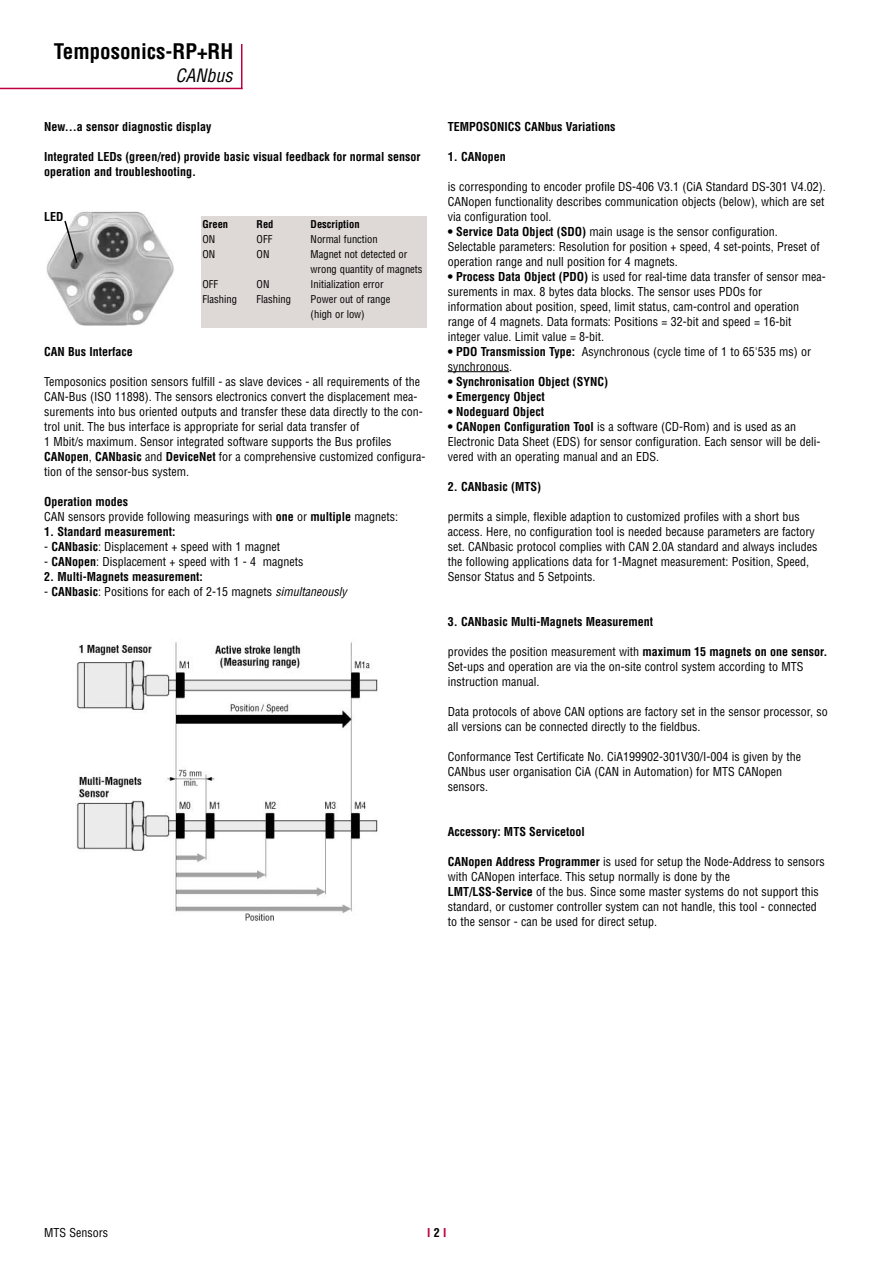
<style>
.page{position:relative;width:893px;height:1263px;background:#fff}
.page>*{position:absolute;margin:0;border:0;box-sizing:border-box;transform-origin:0 0}
.t1{font:700 condensed 21px "Helvetica";color:#000}
.t2{font:italic condensed 18px "Helvetica";color:#000}
.t3{font:condensed 12px/15px "Helvetica";color:#000}
.t4{font:700 condensed 12px/15px "Helvetica";color:#000}
.t5{font:700 condensed 12px "Helvetica";color:#be003e}
.t6{font:condensed 10.5px/15px "Helvetica";color:#000}
.t7{font:700 condensed 10.5px "Helvetica";color:#000}
.s1{font-weight:700}
.s2{font-style:italic}
.s3{color:#000}
</style>
<div class="page">
<hr style="left:0;top:88px;width:243px;height:1px;background:#be003e">
<hr style="left:241px;top:44px;width:1px;height:45px;background:#be003e">
<hr style="left:448px;top:371px;width:61px;height:1px;background:#000">
<img style="left:47px;top:211px;width:127px;height:115px">
<svg style="left:63px;top:219px;width:16px;height:45px"></svg>
<div style="left:201px;top:216px;width:226px;height:111px;background:#ded8d6"></div>
<img style="left:76px;top:641px;width:302px;height:280px">
<h1 class="t1" style="left:54px;top:43px;width:181px">Temposonics-RP+RH</h1>
<h2 class="t2" style="left:175px;top:69px;width:58px">CANbus</h2>
<p class="t4" style="left:44px;top:120px;width:169px">New...a sensor diagnostic display</p>
<p class="t4" style="left:44px;top:150px;width:378px">Integrated LEDs (green/red) provide basic visual feedback for normal sensor operation and troubleshooting.</p>
<p class="t4" style="left:44px;top:210px;width:21px">LED</p>
<p class="t7" style="left:202px;top:220px;width:27px">Green</p>
<p class="t7" style="left:256px;top:220px;width:18px">Red</p>
<p class="t7" style="left:310px;top:220px;width:50px">Description</p>
<p class="t6" style="left:202px;top:233px;width:14px">ON</p>
<p class="t6" style="left:256px;top:233px;width:17px">OFF</p>
<p class="t6" style="left:310px;top:233px;width:69px">Normal function</p>
<p class="t6" style="left:202px;top:248px;width:14px">ON</p>
<p class="t6" style="left:256px;top:248px;width:14px">ON</p>
<p class="t6" style="left:310px;top:248px;width:113px">Magnet not detected or wrong quantity of magnets</p>
<p class="t6" style="left:202px;top:278px;width:17px">OFF</p>
<p class="t6" style="left:256px;top:278px;width:14px">ON</p>
<p class="t6" style="left:310px;top:278px;width:74px">Initialization error</p>
<p class="t6" style="left:202px;top:293px;width:36px">Flashing</p>
<p class="t6" style="left:256px;top:293px;width:36px">Flashing</p>
<p class="t6" style="left:310px;top:293px;width:81px">Power out of range (high or low)</p>
<p class="t4" style="left:44px;top:345px;width:90px">CAN Bus Interface</p>
<p class="t3" style="left:44px;top:375px;width:383px">Temposonics position sensors fulfill - as slave devices - all requirements of the CAN-Bus (ISO 11898). The sensors electronics convert the displacement mea&shy;surements into bus oriented outputs and transfer these data directly to the con&shy;trol unit. The bus interface is appropriate for serial data transfer of<br>1 Mbit/s maximum. Sensor integrated software supports the Bus profiles <span class="s1">CANopen</span>, <span class="s1">CANbasic</span> and <span class="s1">DeviceNet</span> for a comprehensive customized configura&shy;tion of the sensor-bus system.</p>
<p class="t3" style="left:44px;top:495px;width:355px"><span class="s1">Operation modes<br></span>CAN sensors provide following measurings with <span class="s1">one</span> or <span class="s1">multiple</span> magnets:</p>
<p class="t4" style="left:44px;top:525px;width:133px">1. Standard measurement:</p>
<p class="t3" style="left:44px;top:540px;width:237px">- <span class="s1">CANbasic</span>: Displacement + speed with 1 magnet</p>
<p class="t3" style="left:44px;top:555px;width:261px">- <span class="s1">CANopen</span>: Displacement + speed with 1 - 4 magnets</p>
<p class="t4" style="left:44px;top:570px;width:160px">2. Multi-Magnets measurement:</p>
<p class="t3" style="left:44px;top:585px;width:304px">- <span class="s1">CANbasic</span>: Positions for each of 2-15 magnets <span class="s2">simultaneously</span></p>
<p class="t4" style="left:448px;top:120px;width:169px">TEMPOSONICS CANbus Variations</p>
<p class="t4" style="left:448px;top:150px;width:59px">1. CANopen</p>
<p class="t3" style="left:448px;top:180px;width:379px;text-align:justify">is corresponding to encoder profile DS-406 V3.1 (CiA Standard DS-301 V4.02).<br>CANopen functionality describes communication objects (below), which are set via configuration tool.</p>
<p class="t3" style="left:448px;top:225px;width:373px"><span class="s1">• Service Data Object (SDO)</span> main usage is the sensor configuration.<br>Selectable parameters: Resolution for position + speed, 4 set-points, Preset of operation range and null position for 4 magnets.</p>
<p class="t3" style="left:448px;top:270px;width:379px"><span class="s1">• Process Data Object (PDO)</span> is used for real-time data transfer of sensor mea&shy;surements in max. 8 bytes data blocks. The sensor uses PDOs for<br>information about position, speed, limit status, cam-control and operation range of 4 magnets. Data formats: Positions = 32-bit and speed = 16-bit integer value. Limit value = 8-bit.</p>
<p class="t3" style="left:448px;top:345px;width:365px"><span class="s1">• PDO Transmission Type:</span> Asynchronous (cycle time of 1 to 65'535 ms) or synchronous.</p>
<p class="t4" style="left:448px;top:375px;width:162px">• Synchronisation Object (SYNC)</p>
<p class="t4" style="left:448px;top:390px;width:98px">• Emergency Object</p>
<p class="t4" style="left:448px;top:405px;width:98px">• Nodeguard Object</p>
<p class="t3" style="left:448px;top:420px;width:374px"><span class="s1">• CANopen Configuration Tool</span> is a software (CD-Rom) and is used as an<br>Electronic Data Sheet (EDS) for sensor configuration. Each sensor will be deli&shy;vered with an operating manual and an EDS.</p>
<p class="t4" style="left:448px;top:480px;width:95px">2. CANbasic (MTS)</p>
<p class="t3" style="left:448px;top:510px;width:371px">permits a simple, flexible adaption to customized profiles with a short bus access. Here, no configuration tool is needed because parameters are factory set. CANbasic protocol complies with CAN 2.0A standard and always includes the following applications data for 1-Magnet measurement: Position, Speed, Sensor Status and 5 Setpoints.</p>
<p class="t4" style="left:448px;top:615px;width:207px">3. CANbasic Multi-Magnets Measurement</p>
<p class="t3" style="left:448px;top:645px;width:381px">provides the position measurement with <span class="s1">maximum 15 magnets on one sensor.<br></span>Set-ups and operation are via the on-site control system according to MTS instruction manual.</p>
<p class="t3" style="left:448px;top:705px;width:381px">Data protocols of above CAN options are factory set in the sensor processor, so all versions can be connected directly to the fieldbus.</p>
<p class="t3" style="left:448px;top:750px;width:355px">Conformance Test Certificate No. CiA199902-301V30/I-004 is given by the<br>CANbus user organisation CiA (CAN in Automation) for MTS CANopen sensors.</p>
<p class="t4" style="left:448px;top:825px;width:138px">Accessory: MTS Servicetool</p>
<p class="t3" style="left:448px;top:855px;width:378px"><span class="s1">CANopen Address Programmer</span> is used for setup the Node-Address to sensors with CANopen interface. This setup normally is done by the<br><span class="s1">LMT/LSS-Service</span> of the bus. Since some master systems do not support this standard, or customer controller system can not handle, this tool - connected to the sensor - can be used for direct setup.</p>
<p class="t3" style="left:44px;top:1226px;width:65px">MTS Sensors</p>
<p class="t5" style="left:427px;top:1228px;width:21px">I <span class="s3">2</span> I</p>
</div>
